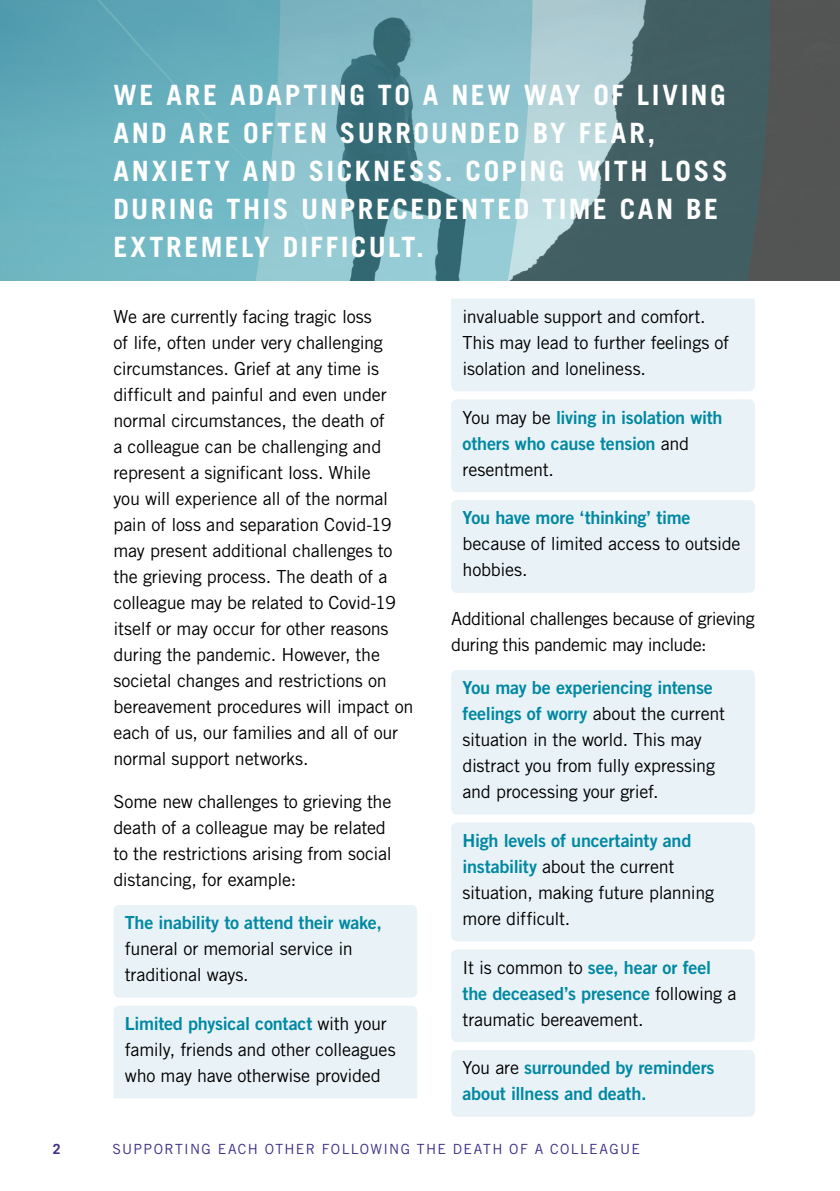
<style>
.page{position:relative;width:840px;height:1191px;background:#fff}
.page>*{position:absolute;margin:0;border:0;box-sizing:border-box;transform-origin:0 0}
.t1{font:700 28px/38px "Trade Gothic LT Std";letter-spacing:.085em;color:#fff}
.t2{font:18px/26px "Trade Gothic LT Std";letter-spacing:-.015em;color:#000}
.t3{font:18px/26px "Trade Gothic LT Std Bd 2";letter-spacing:-.015em;color:#0088a2}
.t4{font:14px "Trade Gothic LT Std";letter-spacing:.095em;color:#3c2f88}
.t5{font:700 14px "Trade Gothic LT Std";color:#3c2f88}
.s1{font-family:"Trade Gothic LT Std";color:#000}
.s2{font-family:"Trade Gothic LT Std Bd 2";color:#0088a2}
</style>
<div class="page">
<div style="left:768px;top:0;width:71px;height:281px;background:#525554"></div>
<svg style="left:0;top:0;width:768px;height:281px;background:#6da1ab"></svg>
<div style="left:113px;top:905px;width:304px;height:92px;background:#e9f3f7;border-radius:6px"></div>
<div style="left:113px;top:1006px;width:304px;height:92px;background:#e9f3f7"></div>
<div style="left:451px;top:299px;width:303px;height:92px;background:#e9f3f7"></div>
<div style="left:451px;top:399px;width:303px;height:93px;background:#e9f3f7;border-radius:6px"></div>
<div style="left:451px;top:500px;width:303px;height:93px;background:#e9f3f7;border-radius:6px"></div>
<div style="left:451px;top:670px;width:303px;height:144px;background:#e9f3f7;border-radius:6px"></div>
<div style="left:451px;top:822px;width:303px;height:119px;background:#e9f3f7;border-radius:6px"></div>
<div style="left:451px;top:949px;width:303px;height:93px;background:#e9f3f7;border-radius:6px"></div>
<div style="left:451px;top:1050px;width:303px;height:66px;background:#e9f3f7;border-radius:6px"></div>
<h1 class="t1" style="left:113px;top:76px;width:615px">WE ARE ADAPTING TO A NEW WAY OF LIVING AND ARE OFTEN SURROUNDED BY FEAR, ANXIETY AND SICKNESS. COPING WITH LOSS DURING THIS UNPRECEDENTED TIME CAN BE EXTREMELY DIFFICULT.</h1>
<p class="t2" style="left:113px;top:303px;width:301px">We are currently facing tragic loss<br>of life, often under very challenging circumstances. Grief at any time is difficult and painful and even under normal circumstances, the death of<br>a colleague can be challenging and represent a significant loss. While<br>you will experience all of the normal pain of loss and separation Covid-19 may present additional challenges to the grieving process. The death of a colleague may be related to Covid-19 itself or may occur for other reasons during the pandemic. However, the societal changes and restrictions on bereavement procedures will impact on each of us, our families and all of our normal support networks.</p>
<p class="t2" style="left:113px;top:788px;width:279px">Some new challenges to grieving the death of a colleague may be related to the restrictions arising from social distancing, for example:</p>
<p class="t3" style="left:125px;top:909px;width:258px">The inability to attend their wake,</p>
<p class="t2" style="left:125px;top:935px;width:229px">funeral or memorial service in traditional ways.</p>
<p class="t3" style="left:125px;top:1010px;width:263px">Limited physical contact <span class="s1">with your</span></p>
<p class="t2" style="left:125px;top:1036px;width:272px">family, friends and other colleagues who may have otherwise provided</p>
<p class="t2" style="left:462px;top:303px;width:268px">invaluable support and comfort.<br>This may lead to further feelings of isolation and loneliness.</p>
<p class="t3" style="left:462px;top:404px;width:261px"><span class="s1">You may be</span> living in isolation with others who cause tension <span class="s1">and</span></p>
<p class="t2" style="left:462px;top:456px;width:93px">resentment.</p>
<p class="t3" style="left:462px;top:505px;width:229px">You have more ‘thinking’ time</p>
<p class="t2" style="left:462px;top:531px;width:279px">because of limited access to outside hobbies.</p>
<p class="t2" style="left:451px;top:605px;width:305px">Additional challenges because of grieving during this pandemic may include:</p>
<p class="t3" style="left:462px;top:674px;width:264px">You may be experiencing intense feelings of worry <span class="s1">about the current</span></p>
<p class="t2" style="left:462px;top:726px;width:254px">situation in the world. This may distract you from fully expressing and processing your grief.</p>
<p class="t3" style="left:462px;top:827px;width:230px">High levels of uncertainty and</p>
<p class="t2" style="left:462px;top:853px;width:253px"><span class="s2">instability</span> about the current situation, making future planning more difficult.</p>
<p class="t3" style="left:462px;top:953px;width:275px"><span class="s1">It is common to</span> see, hear or feel the deceased’s presence <span class="s1">following a</span></p>
<p class="t2" style="left:462px;top:1006px;width:182px">traumatic bereavement.</p>
<p class="t3" style="left:462px;top:1054px;width:253px"><span class="s1">You are</span> surrounded by reminders about illness and death.</p>
<p class="t5" style="left:53px;top:1139px;width:9px">2</p>
<p class="t4" style="left:112px;top:1140px;width:528px">SUPPORTING EACH OTHER FOLLOWING THE DEATH OF A COLLEAGUE</p>
</div>
